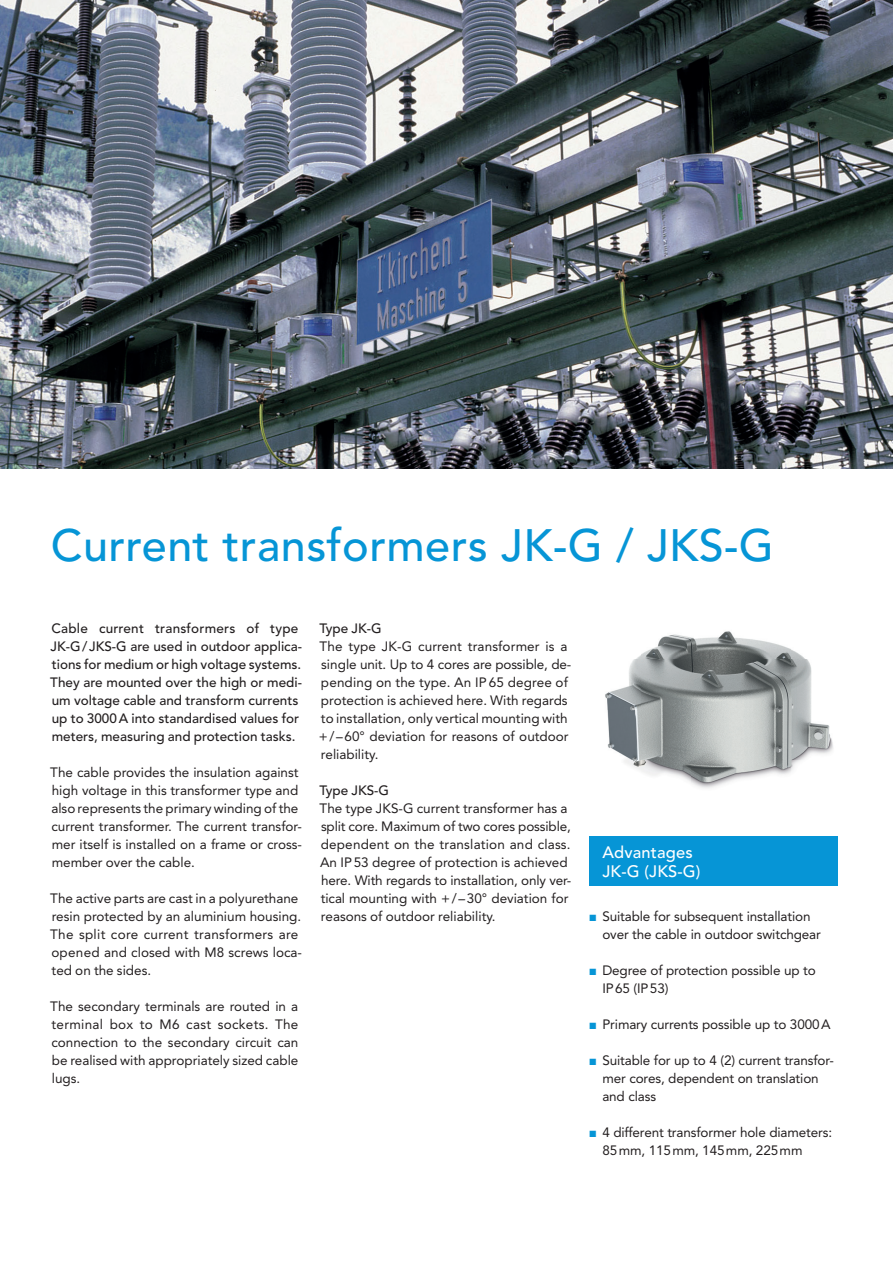
<style>
.page{position:relative;width:893px;height:1263px;background:#fff}
.page>*{position:absolute;margin:0;border:0;box-sizing:border-box;transform-origin:0 0}
.t1{font:500 45px "Avenir LT Std";letter-spacing:.01em;color:#0695d6}
.t2{font:500 16.5px/18.8px "Avenir LT Std";letter-spacing:.01em;color:#fff}
.t3{font:13.5px/18px "Avenir LT Std";color:#231f20}
.t4{font:500 13.5px/18px "Avenir LT Std";color:#231f20}
.s1{color:#0695d6}
</style>
<div class="page">
<img style="left:0;top:0;width:893px;height:469px">
<img style="left:605px;top:631px;width:228px;height:157px">
<div style="left:590px;top:836px;width:248px;height:50px;background:#0695d6"></div>
<h1 class="t1" style="left:51px;top:520px;width:725px">Current transformers JK-G / JKS-G</h1>
<p class="t4" style="left:50px;top:620px;width:253px">Cable current transformers of type JK-G / JKS-G are used in outdoor applica&shy;tions for medium or high voltage systems.<br>They are mounted over the high or medi&shy;um voltage cable and transform currents up to 3000 A into standardised values for meters, measuring and protection tasks.</p>
<p class="t3" style="left:50px;top:764px;width:253px">The cable provides the insulation against high voltage in this transformer type and also represents the primary winding of the current transformer. The current transfor&shy;mer itself is installed on a frame or cross&shy;member over the cable.</p>
<p class="t3" style="left:50px;top:890px;width:253px">The active parts are cast in a polyurethane resin protected by an aluminium housing.<br>The split core current transformers are opened and closed with M8 screws loca&shy;ted on the sides.</p>
<p class="t3" style="left:50px;top:998px;width:250px;text-align:justify">The secondary terminals are routed in a terminal box to M6 cast sockets. The connection to the secondary circuit can be realised with appropriately sized cable lugs.</p>
<p class="t4" style="left:320px;top:620px;width:63px">Type JK-G</p>
<p class="t3" style="left:319px;top:638px;width:254px">The type JK-G current transformer is a single unit. Up to 4 cores are possible, de&shy;pending on the type. An IP 65 degree of protection is achieved here. With regards to installation, only vertical mounting with + / – 60° deviation for reasons of outdoor reliability.</p>
<p class="t4" style="left:320px;top:782px;width:71px">Type JKS-G</p>
<p class="t3" style="left:320px;top:800px;width:253px">The type JKS-G current transformer has a split core. Maximum of two cores possible, dependent on the translation and class.<br>An IP 53 degree of protection is achieved here. With regards to installation, only ver&shy;tical mounting with + / – 30° deviation for reasons of outdoor reliability.</p>
<p class="t2" style="left:602px;top:843px;width:100px">Advantages<br>JK-G (JKS-G)</p>
<p class="t3" style="left:602px;top:908px;width:220px;text-indent:-13px"><span class="s1">■</span> Suitable for subsequent installation over the cable in outdoor switchgear</p>
<p class="t3" style="left:602px;top:962px;width:215px;text-indent:-13px"><span class="s1">■</span> Degree of protection possible up to<br>IP 65 (IP 53)</p>
<p class="t3" style="left:590px;top:1016px;width:242px"><span class="s1">■</span> Primary currents possible up to 3000 A</p>
<p class="t3" style="left:602px;top:1052px;width:233px;text-indent:-13px"><span class="s1">■</span> Suitable for up to 4 (2) current transfor&shy;mer cores, dependent on translation and class</p>
<p class="t3" style="left:602px;top:1124px;width:231px;text-indent:-13px"><span class="s1">■</span> 4 different transformer hole diameters:<br>85 mm, 115 mm, 145 mm, 225 mm</p>
</div>
